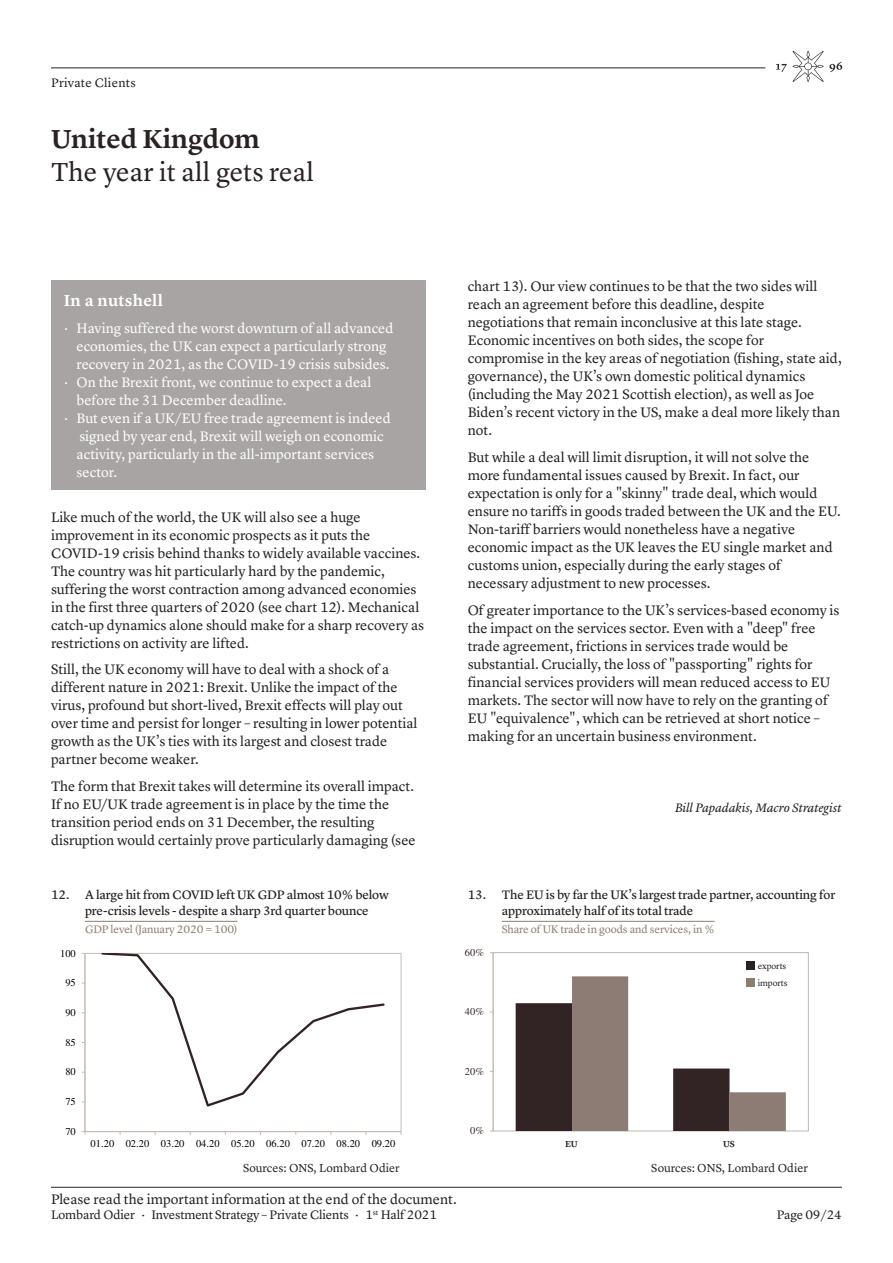
<style>
.page{position:relative;width:893px;height:1263px;background:#fff}
.page>*{position:absolute;margin:0;border:0;box-sizing:border-box;transform-origin:0 0}
.t1{font:27px "Lyon Text";letter-spacing:.005em;color:#2a2222}
.t2{font:600 27px "Lyon Text";letter-spacing:.005em;color:#2a2222}
.t3{font:600 16.5px "Lyon Text";letter-spacing:.025em;color:#fff}
.t4{font:14.25px/18px "Lyon Text";color:#231f20}
.t5{font:14.25px "Lyon Text";color:#fff}
.t6{font:12.75px/15.8px "Lyon Text Regular No.2";letter-spacing:-.01em;color:#231f20}
.t7{font:12.75px "Lyon Text";letter-spacing:-.01em;color:#231f20}
.t8{font:italic 12.75px "Lyon Text";letter-spacing:-.005em;color:#231f20}
.t9{font:12.75px "Lyon Text";letter-spacing:.02em;color:#231f20}
.t10{font:12px "Lyon Text";color:#2a2222}
.t11{font:11.25px "Lyon Text";letter-spacing:-.01em;color:#8c7d71}
.t12{font:10.5px "Times LT Std";color:#000001}
.t13{font:10.5px "Times LT Std";color:#362726}
.t14{font:9px "Lyon Text";letter-spacing:-.01em;color:#231f20}
.t15{font:600 9px "Lyon Text";color:#2a2222}
</style>
<div class="page">
<hr style="left:85px;top:953px;width:1px;height:178px;background:#c8bbb4">
<hr style="left:85px;top:1131px;width:316px;height:1px;background:#c8bbb4">
<svg style="left:100px;top:953px;width:286px;height:154px"></svg>
<hr style="left:85px;top:921px;width:153px;height:1px;background:#8c7d71">
<hr style="left:502px;top:921px;width:213px;height:1px;background:#8c7d71">
<div style="left:493px;top:952px;width:316px;height:179px;border:1px solid #c8bbb4"></div>
<svg style="left:516px;top:976px;width:270px;height:155px"></svg>
<hr style="left:493px;top:952px;width:1px;height:179px;background:#c8bbb4">
<div style="left:746px;top:978px;width:8px;height:8px;background:#8c7d71"></div>
<div style="left:746px;top:961px;width:8px;height:8px;background:#2a2222"></div>
<hr style="left:51px;top:1187px;width:791px;height:1px;background:#2a2222">
<svg style="left:776px;top:51px;width:66px;height:31px"></svg>
<hr style="left:51px;top:68px;width:714px;height:1px;background:#2a2222">
<div style="left:51px;top:281px;width:374px;height:209px;background:#a8a4a4"></div>
<p class="t9" style="left:51px;top:73px;width:86px">Private Clients</p>
<h1 class="t2" style="left:51px;top:118px;width:210px">United Kingdom</h1>
<h1 class="t1" style="left:51px;top:151px;width:265px">The year it all gets real</h1>
<p class="t3" style="left:64px;top:288px;width:101px">In a nutshell</p>
<p class="t5" style="left:64px;top:317px;width:331px">· Having suffered the worst downturn of all advanced</p>
<p class="t5" style="left:77px;top:335px;width:312px">economies, the UK can expect a particularly strong</p>
<p class="t5" style="left:77px;top:353px;width:314px">recovery in 2021, as the COVID-19 crisis subsides.</p>
<p class="t5" style="left:64px;top:371px;width:309px">· On the Brexit front, we continue to expect a deal</p>
<p class="t5" style="left:77px;top:389px;width:212px">before the 31 December deadline.</p>
<p class="t5" style="left:64px;top:407px;width:329px">· But even if a UK/EU free trade agreement is indeed</p>
<p class="t5" style="left:79px;top:425px;width:306px">signed by year end, Brexit will weigh on economic</p>
<p class="t5" style="left:77px;top:443px;width:299px">activity, particularly in the all-important services</p>
<p class="t5" style="left:77px;top:461px;width:42px">sector.</p>
<p class="t4" style="left:51px;top:507px;width:375px">Like much of the world, the UK will also see a huge improvement in its economic prospects as it puts the COVID-19 crisis behind thanks to widely available vaccines.<br>The country was hit particularly hard by the pandemic, suffering the worst contraction among advanced economies in the first three quarters of 2020 (see chart 12). Mechanical catch-up dynamics alone should make for a sharp recovery as restrictions on activity are lifted.</p>
<p class="t4" style="left:51px;top:659px;width:368px">Still, the UK economy will have to deal with a shock of a different nature in 2021: Brexit. Unlike the impact of the virus, profound but short-lived, Brexit effects will play out over time and persist for longer – resulting in lower potential growth as the UK’s ties with its largest and closest trade partner become weaker.</p>
<p class="t4" style="left:51px;top:776px;width:366px">The form that Brexit takes will determine its overall impact.<br>If no EU/UK trade agreement is in place by the time the transition period ends on 31 December, the resulting disruption would certainly prove particularly damaging (see</p>
<p class="t6" style="left:85px;top:886px;width:305px;text-indent:-34px">12. A large hit from COVID left UK GDP almost 10% below pre-crisis levels - despite a sharp 3rd quarter bounce</p>
<p class="t11" style="left:85px;top:921px;width:154px">GDP level (January 2020 = 100)</p>
<p class="t12" style="left:60px;top:947px;width:17px">100</p>
<p class="t12" style="left:65px;top:977px;width:12px">95</p>
<p class="t12" style="left:65px;top:1006px;width:12px">90</p>
<p class="t12" style="left:65px;top:1036px;width:12px">85</p>
<p class="t12" style="left:65px;top:1066px;width:12px">80</p>
<p class="t12" style="left:65px;top:1096px;width:12px">75</p>
<p class="t12" style="left:65px;top:1125px;width:12px">70</p>
<p class="t12" style="left:91px;top:1138px;width:306px">01.20 02.20 03.20 04.20 05.20 06.20 07.20 08.20 09.20</p>
<p class="t4" style="left:468px;top:277px;width:376px">chart 13). Our view continues to be that the two sides will reach an agreement before this deadline, despite negotiations that remain inconclusive at this late stage.<br>Economic incentives on both sides, the scope for compromise in the key areas of negotiation (fishing, state aid, governance), the UK’s own domestic political dynamics (including the May 2021 Scottish election), as well as Joe Biden’s recent victory in the US, make a deal more likely than not.</p>
<p class="t4" style="left:468px;top:447px;width:374px">But while a deal will limit disruption, it will not solve the more fundamental issues caused by Brexit. In fact, our expectation is only for a "skinny" trade deal, which would ensure no tariffs in goods traded between the UK and the EU.<br>Non-tariff barriers would nonetheless have a negative economic impact as the UK leaves the EU single market and customs union, especially during the early stages of necessary adjustment to new processes.</p>
<p class="t4" style="left:468px;top:600px;width:373px">Of greater importance to the UK’s services-based economy is the impact on the services sector. Even with a "deep" free trade agreement, frictions in services trade would be substantial. Crucially, the loss of "passporting" rights for financial services providers will mean reduced access to EU markets. The sector will now have to rely on the granting of EU "equivalence", which can be retrieved at short notice – making for an uncertain business environment.</p>
<p class="t8" style="left:675px;top:798px;width:168px">Bill Papadakis, Macro Strategist</p>
<p class="t6" style="left:502px;top:886px;width:335px;text-indent:-34px">13. The EU is by far the UK’s largest trade partner, accounting for approximately half of its total trade</p>
<p class="t11" style="left:502px;top:921px;width:214px">Share of UK trade in goods and services, in %</p>
<p class="t13" style="left:465px;top:946px;width:21px">60%</p>
<p class="t13" style="left:465px;top:1006px;width:21px">40%</p>
<p class="t13" style="left:465px;top:1065px;width:21px">20%</p>
<p class="t13" style="left:470px;top:1125px;width:15px">0%</p>
<p class="t14" style="left:758px;top:959px;width:30px">exports</p>
<p class="t14" style="left:758px;top:976px;width:31px">imports</p>
<p class="t15" style="left:565px;top:1136px;width:14px">EU</p>
<p class="t15" style="left:723px;top:1136px;width:13px">US</p>
<p class="t10" style="left:243px;top:1158px;width:158px">Sources: ONS, Lombard Odier</p>
<p class="t4" style="left:51px;top:1189px;width:407px">Please read the important information at the end of the document.</p>
<p class="t7" style="left:51px;top:1205px;width:388px">Lombard Odier · Investment Strategy – Private Clients · 1<sup>st</sup> Half 2021</p>
<p class="t7" style="left:777px;top:1205px;width:67px">Page 09/24</p>
<p class="t10" style="left:651px;top:1158px;width:158px">Sources: ONS, Lombard Odier</p>
</div>
